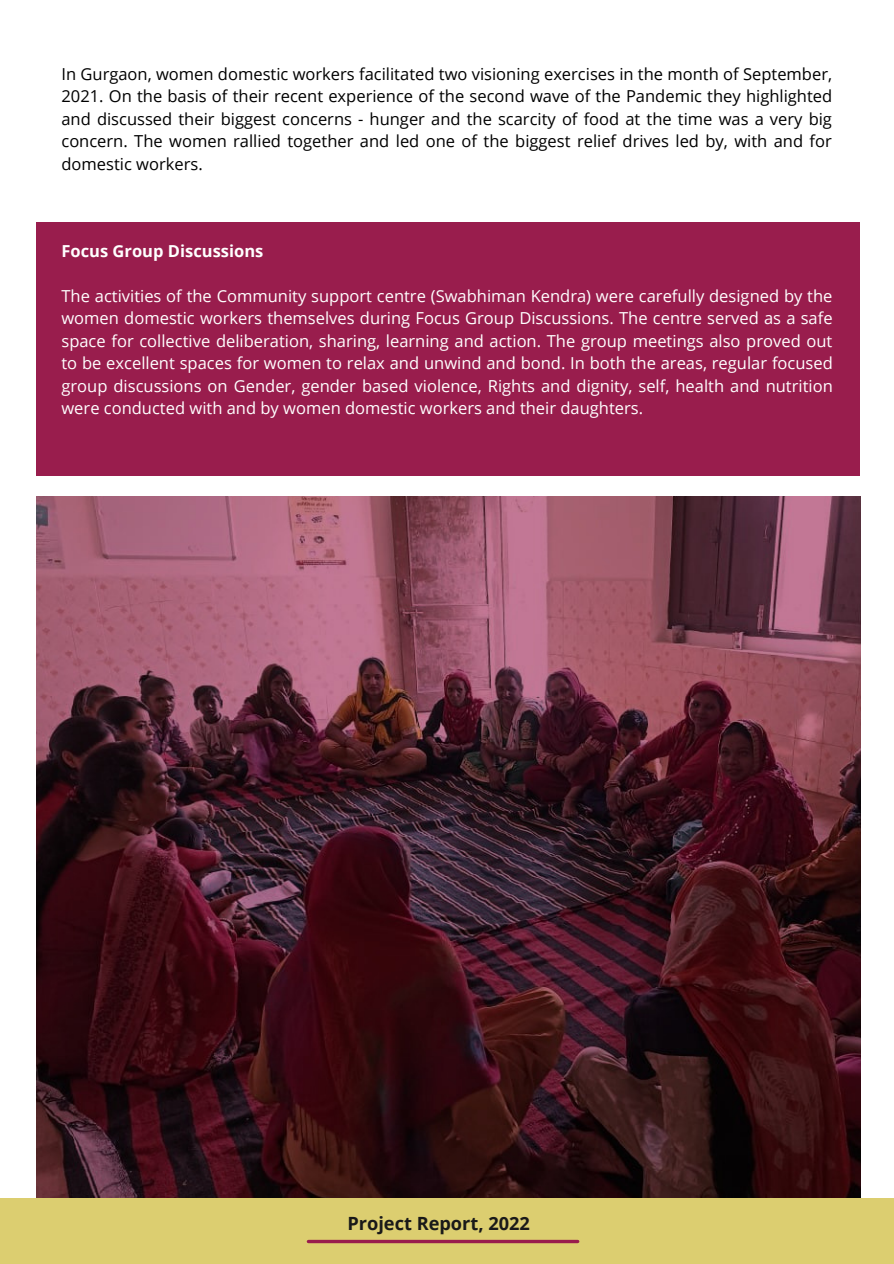
<style>
.page{position:relative;width:894px;height:1264px;background:#fff}
.page>*{position:absolute;margin:0;border:0;box-sizing:border-box;transform-origin:0 0}
.t1{font:700 18.15px "Open Sans";color:#191919}
.t2{font:16.5px/22.5px "Open Sans";color:#fff;text-align:justify}
.t3{font:16.5px/22.5px "Open Sans";color:#000;text-align:justify}
.t4{font:700 16.5px "Open Sans";color:#fff}
</style>
<div class="page">
<div style="left:36px;top:223px;width:823px;height:253px;background:#991d4d"></div>
<img style="left:36px;top:496px;width:823px;height:702px">
<div style="left:0;top:1198px;width:893px;height:65px;background:#dcce70"></div>
<svg style="left:308px;top:1239px;width:269px;height:4px"></svg>
<p class="t3" style="left:61px;top:62px;width:772px">In Gurgaon, women domestic workers facilitated two visioning exercises in the month of September, 2021. On the basis of their recent experience of the second wave of the Pandemic they highlighted and discussed their biggest concerns - hunger and the scarcity of food at the time was a very big concern. The women rallied together and led one of the biggest relief drives led by, with and for domestic workers.</p>
<p class="t4" style="left:61px;top:239px;width:203px">Focus Group Discussions</p>
<p class="t2" style="left:61px;top:284px;width:772px">The activities of the Community support centre (Swabhiman Kendra) were carefully designed by the women domestic workers themselves during Focus Group Discussions. The centre served as a safe space for collective deliberation, sharing, learning and action. The group meetings also proved out to be excellent spaces for women to relax and unwind and bond. In both the areas, regular focused group discussions on Gender, gender based violence, Rights and dignity, self, health and nutrition were conducted with and by women domestic workers and their daughters.</p>
<p class="t1" style="left:347px;top:1210px;width:184px">Project Report, 2022</p>
</div>
